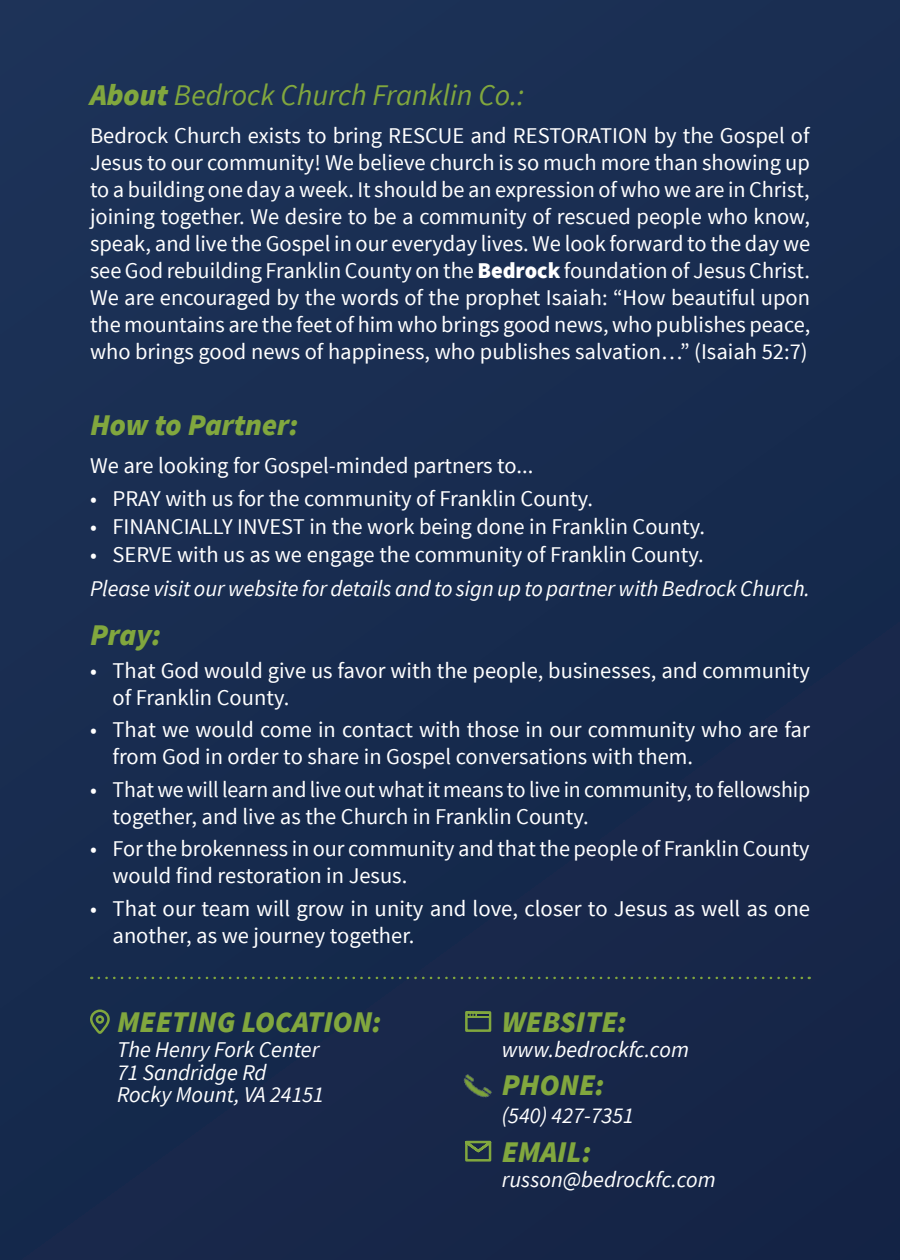
<style>
.page{position:relative;width:900px;height:1260px;background:#182b4e}
.page>*{position:absolute;margin:0;border:0;box-sizing:border-box;transform-origin:0 0}
.header_back{font:italic 900 30px "Source Sans Pro";color:#81a73e}
.header_back-2{font:italic 30px "Source Sans Pro";color:#81a73e}
.Paragraph__About{font:22.5px/27px "Source Sans Pro";color:#fff}
.header_back-3{font:italic 22.5px "Source Sans Pro";color:#fff}
.Paragraph__About-2{font:italic 22.5px "Source Sans Pro";color:#fff}
.s1{font-weight:900}
</style>
<div class="page">
<svg style="left:99px;top:977px;width:711px;height:2px"></svg>
<svg style="left:90px;top:1009px;width:20px;height:25px"></svg>
<div style="left:96px;top:1015px;width:8px;height:9px;border:2px solid #81a73e;border-radius:50%"></div>
<svg style="left:465px;top:1140px;width:27px;height:22px"></svg>
<div style="left:465px;top:1011px;width:26px;height:21px;border:2px solid #81a73e"></div>
<div style="left:466px;top:1012px;width:24px;height:6px;background:#81a73e"></div>
<svg style="left:468px;top:1014px;width:21px;height:2px"></svg>
<img style="left:463px;top:1074px;width:29px;height:24px">
<p class="header_back-2" style="left:90px;top:76px;width:436px"><span class="s1">About</span> Bedrock Church Franklin Co.:</p>
<p class="Paragraph__About" style="left:90px;top:123px;width:722px;text-align:justify">Bedrock Church exists to bring RESCUE and RESTORATION by the Gospel of Jesus to our community! We believe church is so much more than showing up to a building one day a week. It should be an expression of who we are in Christ, joining together. We desire to be a community of rescued people who know, speak, and live the Gospel in our everyday lives. We look forward to the day we see God rebuilding Franklin County on the <span class="s1">Bedrock</span> foundation of Jesus Christ.<br>We are encouraged by the words of the prophet Isaiah: “How beautiful upon the mountains are the feet of him who brings good news, who publishes peace, who brings good news of happiness, who publishes salvation…” (Isaiah 52:7)</p>
<p class="header_back" style="left:90px;top:406px;width:210px">How to Partner:</p>
<p class="Paragraph__About" style="left:90px;top:453px;width:445px">We are looking for Gospel-minded partners to...</p>
<p class="Paragraph__About" style="left:90px;top:485px;width:505px">• PRAY with us for the community of Franklin County.</p>
<p class="Paragraph__About" style="left:90px;top:514px;width:617px">• FINANCIALLY INVEST in the work being done in Franklin County.</p>
<p class="Paragraph__About" style="left:90px;top:542px;width:615px">• SERVE with us as we engage the community of Franklin County.</p>
<p class="Paragraph__About-2" style="left:90px;top:575px;width:722px">Please visit our website for details and to sign up to partner with Bedrock Church.</p>
<p class="header_back" style="left:90px;top:616px;width:73px">Pray:</p>
<p class="Paragraph__About" style="left:112px;top:657px;width:699px;text-indent:-22px">• That God would give us favor with the people, businesses, and community of Franklin County.</p>
<p class="Paragraph__About" style="left:112px;top:717px;width:699px;text-indent:-22px">• That we would come in contact with those in our community who are far from God in order to share in Gospel conversations with them.</p>
<p class="Paragraph__About" style="left:112px;top:776px;width:699px;text-indent:-22px">• That we will learn and live out what it means to live in community, to fellowship together, and live as the Church in Franklin County.</p>
<p class="Paragraph__About" style="left:112px;top:836px;width:699px;text-indent:-22px">• For the brokenness in our community and that the people of Franklin County would find restoration in Jesus.</p>
<p class="Paragraph__About" style="left:112px;top:895px;width:699px;text-indent:-22px">• That our team will grow in unity and love, closer to Jesus as well as one another, as we journey together.</p>
<p class="header_back" style="left:117px;top:1002px;width:266px">MEETING LOCATION:</p>
<p class="header_back" style="left:502px;top:1002px;width:127px">WEBSITE:</p>
<p class="header_back-3" style="left:502px;top:1035px;width:189px">www.bedrockfc.com</p>
<p class="header_back" style="left:502px;top:1066px;width:104px">PHONE:</p>
<p class="header_back-3" style="left:502px;top:1101px;width:134px">(540) 427-7351</p>
<p class="header_back" style="left:502px;top:1132px;width:91px">EMAIL:</p>
<p class="header_back-3" style="left:502px;top:1165px;width:215px">russon@bedrockfc.com</p>
<p class="header_back-3" style="left:117px;top:1036px;width:204px">The Henry Fork Center</p>
<p class="header_back-3" style="left:117px;top:1059px;width:151px">71 Sandridge Rd</p>
<p class="header_back-3" style="left:117px;top:1081px;width:209px">Rocky Mount, VA 24151</p>
</div>
